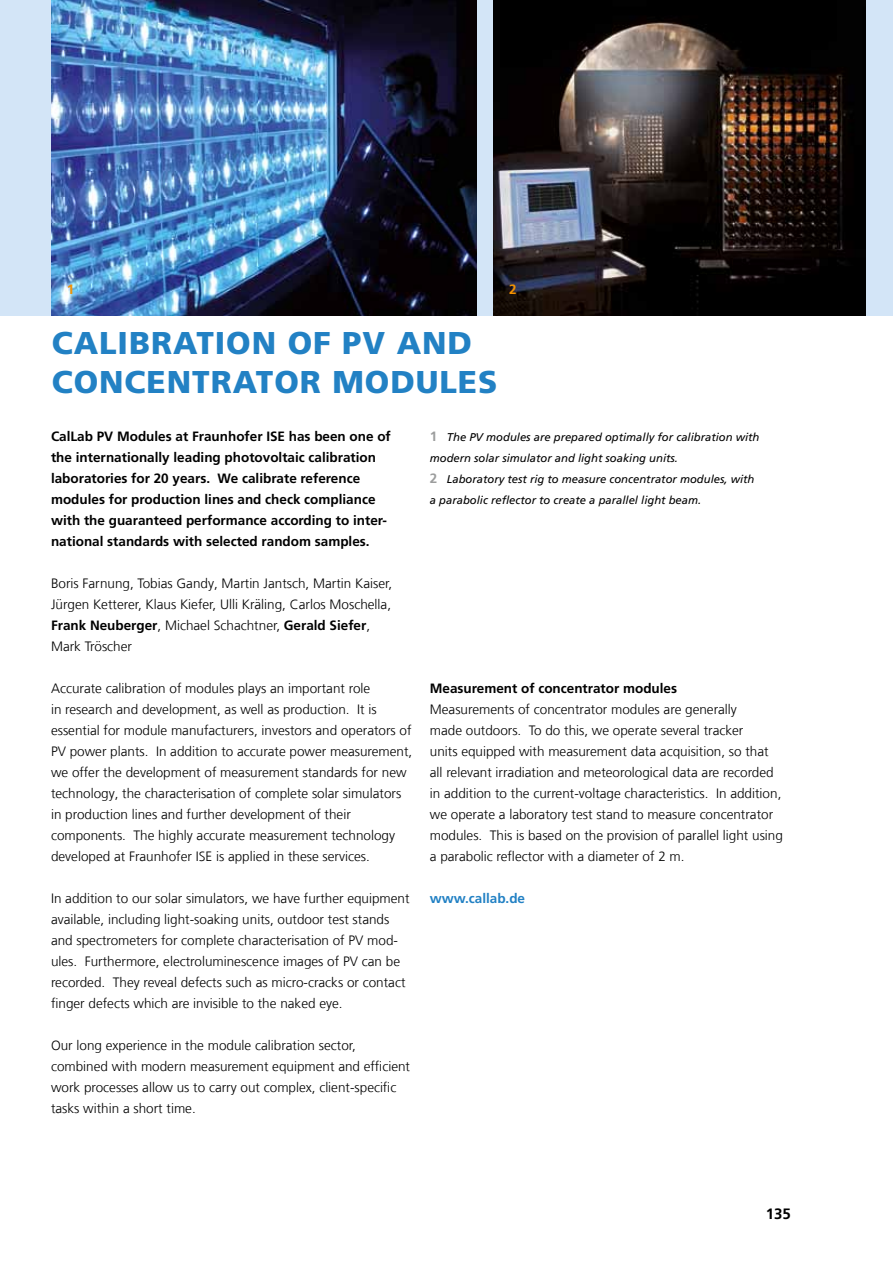
<style>
.page{position:relative;width:893px;height:1263px;background:#fff}
.page>*{position:absolute;margin:0;border:0;box-sizing:border-box;transform-origin:0 0}
.t1{font:900 31.5px/39px "Frutiger LT Com";letter-spacing:.03em;color:#2281c4}
.t2{font:700 15px "Frutiger LT Com";color:#000}
.t3{font:300 13.5px/21px "Frutiger LT Com";color:#000}
.t4{font:700 13.5px/21px "Frutiger LT Com";color:#000}
.t5{font:700 13.5px "Frutiger LT Com";color:#2281c4}
.t6{font:700 13.5px "Frutiger LT Com";color:#f39100}
.t7{font:italic 11.25px/21px "Frutiger LT Com";color:#000}
.s1{font-weight:700}
.s2{font-weight:700;font-style:normal;font-size:13.5px;color:#9c9d9d}
</style>
<div class="page">
<div style="left:0;top:0;width:893px;height:315px;background:#d3e5f7"></div>
<img style="left:493px;top:0;width:372px;height:315px">
<img style="left:51px;top:0;width:425px;height:315px">
<p class="t6" style="left:67px;top:282px;width:9px">1</p>
<p class="t6" style="left:509px;top:282px;width:9px">2</p>
<h1 class="t1" style="left:52px;top:323px;width:447px">CALIBRATION OF PV AND<br>CONCENTRATOR MODULES</h1>
<p class="t4" style="left:51px;top:426px;width:341px">CalLab PV Modules at Fraunhofer ISE has been one of the internationally leading photovoltaic calibration laboratories for 20 years. We calibrate reference modules for production lines and check compliance with the guaranteed performance according to inter&shy;national standards with selected random samples.</p>
<p class="t3" style="left:51px;top:573px;width:343px">Boris Farnung, Tobias Gandy, Martin Jantsch, Martin Kaiser, Jürgen Ketterer, Klaus Kiefer, Ulli Kräling, Carlos Moschella, <span class="s1">Frank Neuberger</span>, Michael Schachtner, <span class="s1">Gerald Siefer</span>, Mark Tröscher</p>
<p class="t3" style="left:51px;top:678px;width:363px">Accurate calibration of modules plays an important role<br>in research and development, as well as production. It is essential for module manufacturers, investors and operators of PV power plants. In addition to accurate power measurement, we offer the development of measurement standards for new technology, the characterisation of complete solar simulators in production lines and further development of their components. The highly accurate measurement technology developed at Fraunhofer ISE is applied in these services.</p>
<p class="t3" style="left:51px;top:888px;width:360px">In addition to our solar simulators, we have further equipment available, including light-soaking units, outdoor test stands and spectrometers for complete characterisation of PV mod&shy;ules. Furthermore, electroluminescence images of PV can be recorded. They reveal defects such as micro-cracks or contact finger defects which are invisible to the naked eye.</p>
<p class="t3" style="left:51px;top:1035px;width:361px">Our long experience in the module calibration sector, combined with modern measurement equipment and efficient work processes allow us to carry out complex, client-specific tasks within a short time.</p>
<p class="t7" style="left:430px;top:427px;width:331px"><span class="s2">1</span> The PV modules are prepared optimally for calibration with modern solar simulator and light soaking units.<br><span class="s2">2</span> Laboratory test rig to measure concentrator modules, with a parabolic reflector to create a parallel light beam.</p>
<p class="t4" style="left:430px;top:678px;width:249px">Measurement of concentrator modules</p>
<p class="t3" style="left:430px;top:699px;width:355px">Measurements of concentrator modules are generally<br>made outdoors. To do this, we operate several tracker<br>units equipped with measurement data acquisition, so that all relevant irradiation and meteorological data are recorded in addition to the current-voltage characteristics. In addition, we operate a laboratory test stand to measure concentrator modules. This is based on the provision of parallel light using a parabolic reflector with a diameter of 2 m.</p>
<p class="t5" style="left:430px;top:891px;width:97px">www.callab.de</p>
<p class="t2" style="left:766px;top:1205px;width:27px">135</p>
</div>
